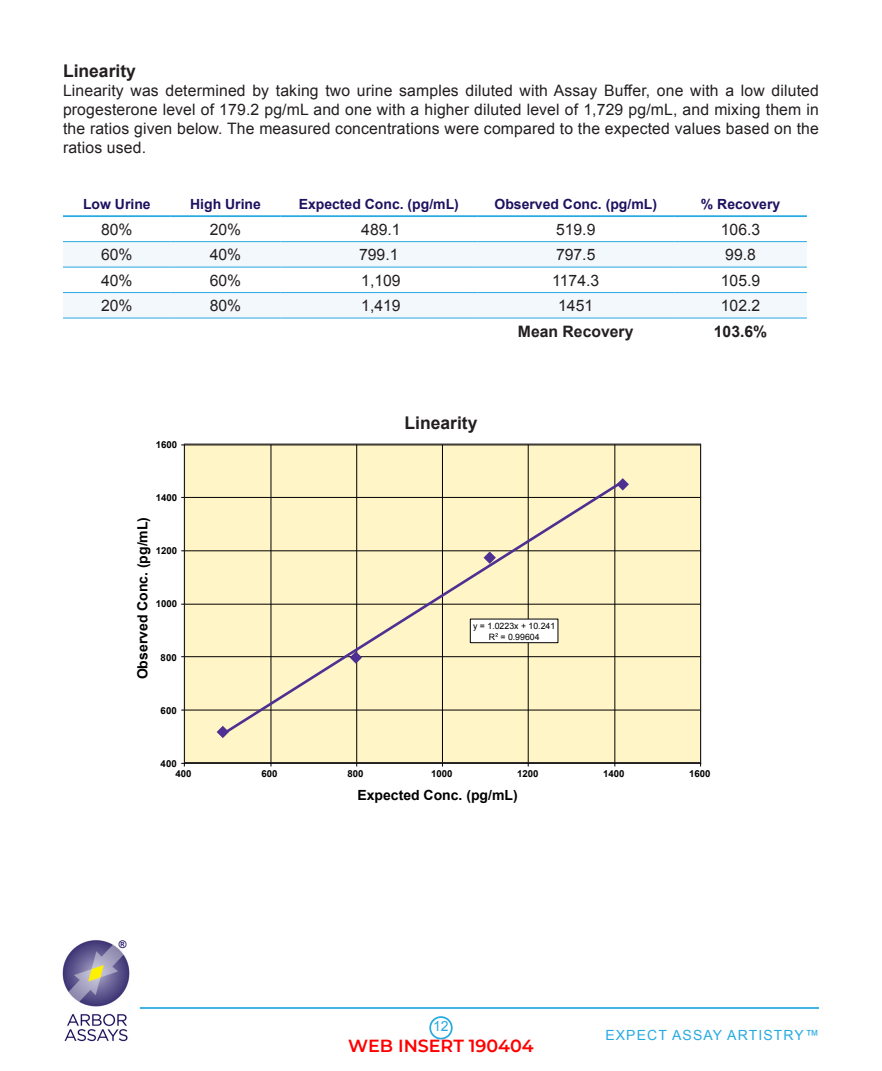
<style>
.page{position:relative;width:882px;height:1071px;background:#fff}
.page>*{position:absolute;margin:0;border:0;box-sizing:border-box;transform-origin:0 0}
.t1{font:700 17.5px "Arial";color:#231f20}
.t2{font:600 17.5px "Montserrat";color:#f00}
.t3{font:15.75px/18.9px "Arial";letter-spacing:.01em;color:#231f20;text-align:justify}
.t4{font:700 15.75px "Arial";color:#231f20}
.t5{font:700 14px "Arial";color:#1d1160}
.t6{font:700 14px "Arial";color:#010101}
.t7{font:14px "Arial";letter-spacing:.08em;color:#27aae1}
.t8{font:700 10.5px "Arial";color:#1d1160}
.t9{font:700 9.62px "Arial";color:#010101}
.t10{font:8.75px/10.5px "Arial";color:#010101;text-align:center}
</style>
<div class="page">
<div style="left:429px;top:1016px;width:24px;height:24px;border:2px solid #27aae1;border-radius:50%"></div>
<img style="left:62px;top:940px;width:68px;height:102px">
<hr style="left:140px;top:1007px;width:679px;height:2px;background:#27aae1">
<svg style="left:63px;top:242px;width:744px;height:76px;fill:#f3f8fc"></svg>
<hr style="left:63px;top:241px;width:108px;height:1px;background:#27aae1">
<hr style="left:171px;top:241px;width:109px;height:1px;background:#27aae1">
<hr style="left:280px;top:241px;width:197px;height:1px;background:#27aae1">
<hr style="left:477px;top:241px;width:197px;height:1px;background:#27aae1">
<hr style="left:674px;top:241px;width:133px;height:1px;background:#27aae1">
<hr style="left:63px;top:267px;width:108px;height:1px;background:#27aae1">
<hr style="left:171px;top:267px;width:109px;height:1px;background:#27aae1">
<hr style="left:280px;top:267px;width:197px;height:1px;background:#27aae1">
<hr style="left:477px;top:267px;width:197px;height:1px;background:#27aae1">
<hr style="left:674px;top:267px;width:133px;height:1px;background:#27aae1">
<hr style="left:63px;top:292px;width:108px;height:1px;background:#27aae1">
<hr style="left:171px;top:292px;width:109px;height:1px;background:#27aae1">
<hr style="left:280px;top:292px;width:197px;height:1px;background:#27aae1">
<hr style="left:477px;top:292px;width:197px;height:1px;background:#27aae1">
<hr style="left:674px;top:292px;width:133px;height:1px;background:#27aae1">
<hr style="left:63px;top:318px;width:108px;height:1px;background:#27aae1">
<hr style="left:171px;top:318px;width:109px;height:1px;background:#27aae1">
<hr style="left:280px;top:318px;width:197px;height:1px;background:#27aae1">
<hr style="left:477px;top:318px;width:197px;height:1px;background:#27aae1">
<hr style="left:674px;top:318px;width:133px;height:1px;background:#27aae1">
<hr style="left:63px;top:215px;width:108px;height:2px;background:#27aae1">
<hr style="left:171px;top:215px;width:109px;height:2px;background:#27aae1">
<hr style="left:280px;top:215px;width:197px;height:2px;background:#27aae1">
<hr style="left:477px;top:215px;width:197px;height:2px;background:#27aae1">
<hr style="left:674px;top:215px;width:133px;height:2px;background:#27aae1">
<div style="left:185px;top:445px;width:516px;height:318px;background:#fff5c7"></div>
<hr style="left:184px;top:710px;width:517px;height:1px;background:#010101">
<hr style="left:184px;top:656px;width:517px;height:1px;background:#010101">
<hr style="left:184px;top:604px;width:517px;height:1px;background:#010101">
<hr style="left:184px;top:551px;width:517px;height:1px;background:#010101">
<hr style="left:184px;top:497px;width:517px;height:1px;background:#010101">
<hr style="left:271px;top:445px;width:1px;height:318px;background:#010101">
<hr style="left:356px;top:445px;width:1px;height:318px;background:#010101">
<hr style="left:442px;top:445px;width:1px;height:318px;background:#010101">
<hr style="left:528px;top:445px;width:1px;height:318px;background:#010101">
<hr style="left:615px;top:445px;width:1px;height:318px;background:#010101">
<hr style="left:185px;top:763px;width:516px;height:1px;background:#010101">
<svg style="left:626px;top:481px;width:3px;height:6px"></svg>
<svg style="left:219px;top:478px;width:407px;height:260px"></svg>
<div style="left:184px;top:444px;width:517px;height:319px;border:1px solid #231f20"></div>
<div style="left:470px;top:619px;width:88px;height:24px;background:#fff"></div>
<div style="left:470px;top:619px;width:88px;height:24px;border:1px solid #010101"></div>
<p class="t1" style="left:63px;top:59px;width:74px">Linearity</p>
<p class="t3" style="left:63px;top:81px;width:757px">Linearity was determined by taking two urine samples diluted with Assay Buffer, one with a low diluted progesterone level of 179.2 pg/mL and one with a higher diluted level of 1,729 pg/mL, and mixing them in the ratios given below. The measured concentrations were compared to the expected values based on the ratios used.</p>
<p class="t5" style="left:83px;top:195px;width:69px">Low Urine</p>
<p class="t5" style="left:190px;top:195px;width:72px">High Urine</p>
<p class="t5" style="left:299px;top:195px;width:162px">Expected Conc. (pg/mL)</p>
<p class="t5" style="left:494px;top:195px;width:164px">Observed Conc. (pg/mL)</p>
<p class="t5" style="left:701px;top:195px;width:81px">% Recovery</p>
<p class="t3" style="left:101px;top:220px;width:33px">80%</p>
<p class="t3" style="left:210px;top:220px;width:33px">20%</p>
<p class="t3" style="left:361px;top:220px;width:41px">489.1</p>
<p class="t3" style="left:556px;top:220px;width:41px">519.9</p>
<p class="t3" style="left:721px;top:220px;width:41px">106.3</p>
<p class="t3" style="left:101px;top:245px;width:33px">60%</p>
<p class="t3" style="left:210px;top:245px;width:33px">40%</p>
<p class="t3" style="left:359px;top:245px;width:41px">799.1</p>
<p class="t3" style="left:556px;top:245px;width:41px">797.5</p>
<p class="t3" style="left:725px;top:245px;width:32px">99.8</p>
<p class="t3" style="left:101px;top:271px;width:33px">40%</p>
<p class="t3" style="left:210px;top:271px;width:33px">60%</p>
<p class="t3" style="left:361px;top:271px;width:41px">1,109</p>
<p class="t3" style="left:552px;top:271px;width:48px">1174.3</p>
<p class="t3" style="left:721px;top:271px;width:41px">105.9</p>
<p class="t3" style="left:101px;top:296px;width:33px">20%</p>
<p class="t3" style="left:210px;top:296px;width:33px">80%</p>
<p class="t3" style="left:361px;top:296px;width:41px">1,419</p>
<p class="t3" style="left:558px;top:296px;width:37px">1451</p>
<p class="t3" style="left:721px;top:296px;width:41px">102.2</p>
<p class="t4" style="left:518px;top:320px;width:117px">Mean Recovery</p>
<p class="t4" style="left:714px;top:320px;width:55px">103.6%</p>
<p class="t9" style="left:156px;top:438px;width:23px">1600</p>
<p class="t9" style="left:156px;top:491px;width:23px">1400</p>
<p class="t6" style="left:133px;top:679px;width:164px;rotate:-90deg">Observed Conc. (pg/mL)</p>
<p class="t9" style="left:156px;top:545px;width:23px">1200</p>
<p class="t9" style="left:156px;top:598px;width:23px">1000</p>
<p class="t9" style="left:161px;top:651px;width:18px">800</p>
<p class="t9" style="left:161px;top:704px;width:18px">600</p>
<p class="t9" style="left:161px;top:757px;width:18px">400</p>
<p class="t1" style="left:405px;top:412px;width:74px">Linearity</p>
<p class="t10" style="left:473px;top:621px;width:84px">y = 1.0223x + 10.241<br>R = 0.99604</p>
<p class="t9" style="left:175px;top:768px;width:18px">400</p>
<p class="t9" style="left:262px;top:768px;width:18px">600</p>
<p class="t9" style="left:348px;top:768px;width:18px">800</p>
<p class="t9" style="left:431px;top:768px;width:23px">1000</p>
<p class="t9" style="left:517px;top:768px;width:23px">1200</p>
<p class="t9" style="left:603px;top:768px;width:23px">1400</p>
<p class="t9" style="left:689px;top:768px;width:23px">1600</p>
<p class="t8" style="left:119px;top:937px;width:9px">®</p>
<p class="t6" style="left:358px;top:785px;width:162px">Expected Conc. (pg/mL)</p>
<p class="t7" style="left:433px;top:1017px;width:17px">12</p>
<p class="t2" style="left:348px;top:1034px;width:187px">WEB INSERT 190404</p>
<p class="t7" style="left:605px;top:1025px;width:215px">EXPECT ASSAY ARTISTRY™</p>
</div>
